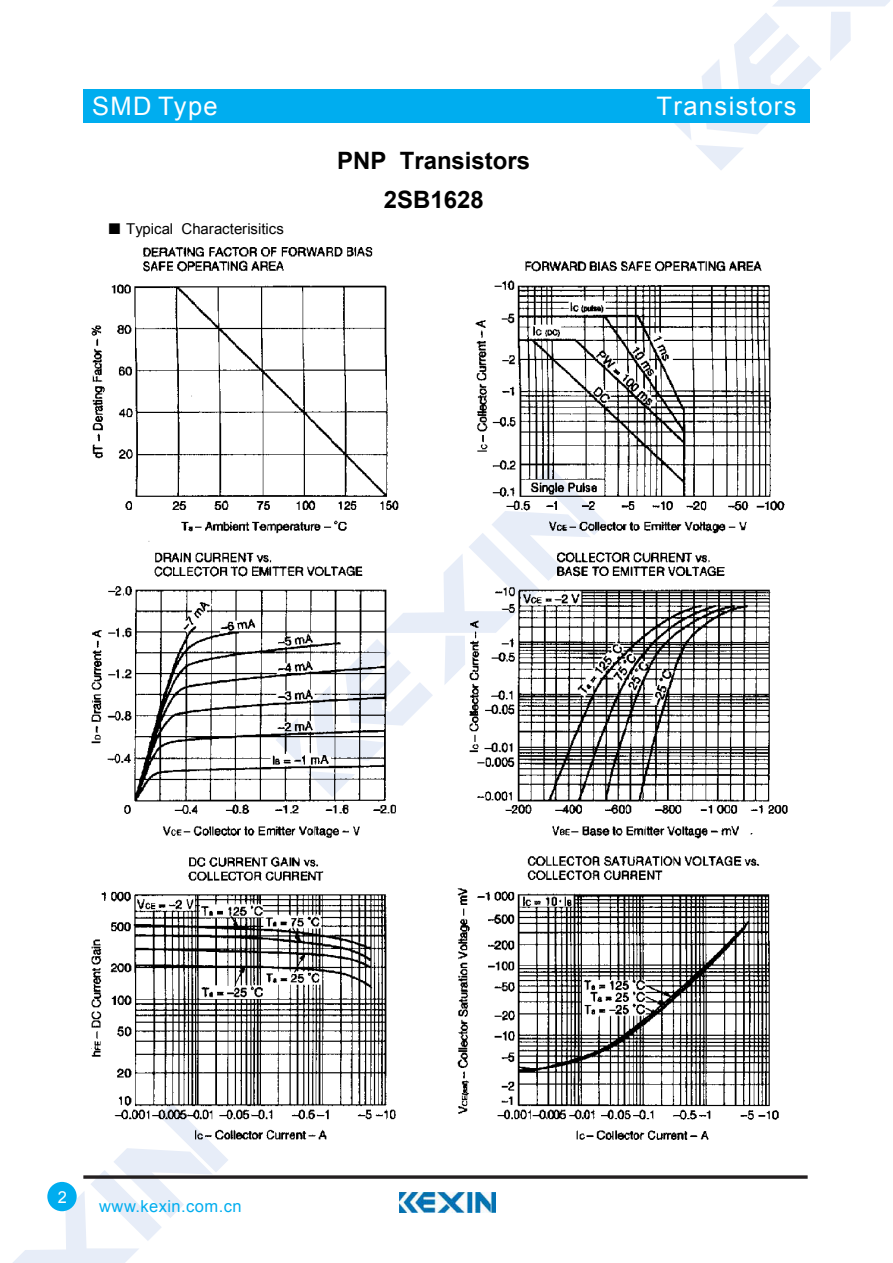
<style>
.page{position:relative;width:893px;height:1263px;background:#fff}
.page>*{position:absolute;margin:0;border:0;box-sizing:border-box;transform-origin:0 0}
.t1{font:25.5px "Arial";letter-spacing:.055em;color:#fff}
.t2{font:700 24px/39.3px "Arial";color:#000;text-align:center}
.t3{font:16.5px "Arial";letter-spacing:.025em;color:#00adef}
.t4{font:16.5px "Arial";color:#fff}
.t5{font:15px "Arial";color:#000}
.s1{font-family:"Sim Sun"}
</style>
<div class="page">
<svg style="left:674px;top:0;width:216px;height:170px"></svg>
<svg style="left:13px;top:1139px;width:215px;height:124px"></svg>
<div style="left:83px;top:89px;width:726px;height:34px;background:#00adef"></div>
<svg style="left:83px;top:1175px;width:725px;height:4px"></svg>
<div style="left:47px;top:1182px;width:30px;height:29px;background:#00adef;border-radius:50%"></div>
<img style="left:400px;top:1193px;width:95px;height:20px">
<img style="left:91px;top:248px;width:697px;height:891px">
<h1 class="t1" style="left:92px;top:89px;width:127px">SMD Type</h1>
<p class="t5" style="left:107px;top:219px;width:178px"><span class="s1">■</span> Typical Characterisitics</p>
<h2 class="t2" style="left:337px;top:142px;width:195px">PNP Transistors<br>2SB1628</h2>
<h1 class="t1" style="left:657px;top:89px;width:141px">Transistors</h1>
<p class="t4" style="left:58px;top:1186px;width:11px">2</p>
<p class="t3" style="left:99px;top:1196px;width:144px">www.kexin.com.cn</p>
</div>
